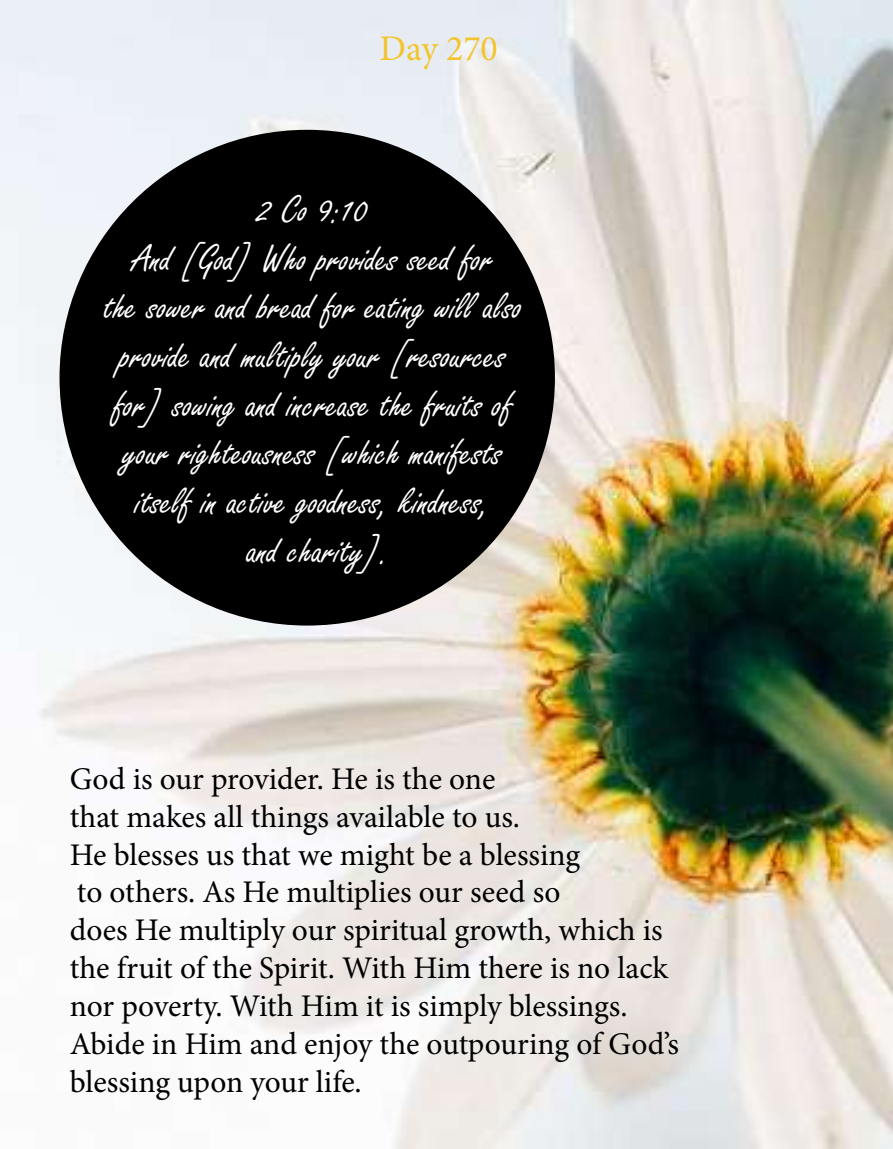
<style>
.page{position:relative;width:893px;height:1149px;background:#fff}
.page>*{position:absolute;margin:0;border:0;box-sizing:border-box;transform-origin:0 0}
.t1{font:40.5px/48.6px "Freestyle Script";color:#fff;text-align:center}
.t2{font:36px "Minion Pro";color:#f4c42c}
.t3{font:31.5px/37.8px "Minion Pro";letter-spacing:-.005em;color:#000}
</style>
<div class="page">
<img style="left:0;top:0;width:893px;height:1148px">
<div style="left:60px;top:130px;width:495px;height:495px;background:#000;border-radius:50%"></div>
<p class="t2" style="left:379px;top:25px;width:120px">Day 270</p>
<p class="t1" style="left:104px;top:187px;width:420px">2 Co 9:10<br>And [God] Who provides seed for<br>the sower and bread for eating will also provide and multiply your [resources for] sowing and increase the fruits of your righteousness [which manifests itself in active goodness, kindness,<br>and charity].</p>
<p class="t3" style="left:70px;top:759px;width:611px">God is our provider. He is the one<br>that makes all things available to us.<br>He blesses us that we might be a blessing<br>to others. As He multiplies our seed so<br>does He multiply our spiritual growth, which is the fruit of the Spirit. With Him there is no lack nor poverty. With Him it is simply blessings.<br>Abide in Him and enjoy the outpouring of God’s blessing upon your life.</p>
</div>
